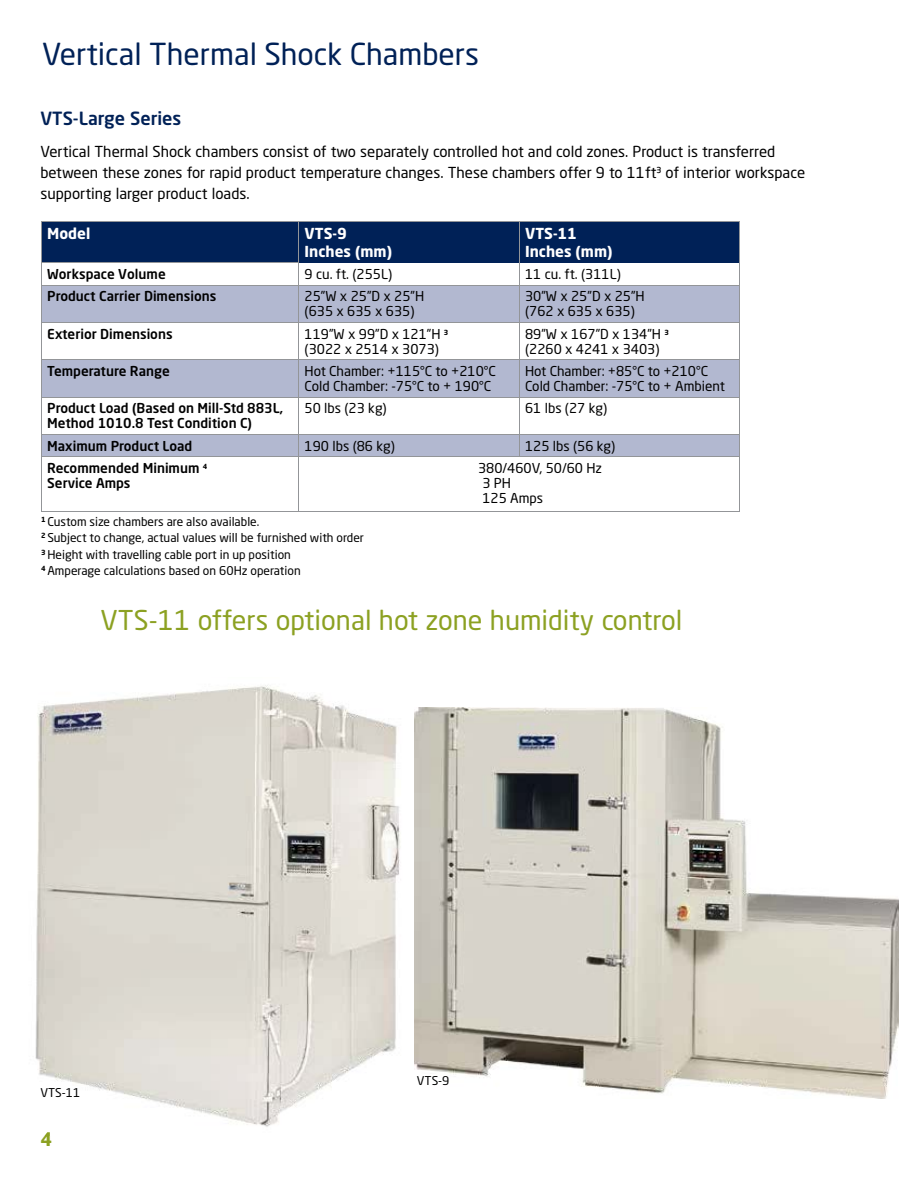
<style>
.page{position:relative;width:918px;height:1188px;background:#fff}
.page>*{position:absolute;margin:0;border:0;box-sizing:border-box;transform-origin:0 0}
.t1{font:30px "Neo Sans Std";color:#002157}
.t2{font:27px "Neo Sans Std";color:#8ca122}
.t3{font:500 18px "Neo Sans Std";color:#002157}
.t4{font:700 18px "Neo Sans Std";color:#8ca122}
.t5{font:15px/21px "Neo Sans Std";color:#000}
.t6{font:700 15px/18px "Neo Sans Std";color:#fff}
.t7{font:13.5px/15px "Neo Sans Std";color:#000}
.t8{font:500 13.5px/15px "Neo Sans Std";color:#000}
.t9{font:12px/16.5px "Neo Sans Std";color:#000}
</style>
<div class="page">
<div style="left:41px;top:221px;width:258px;height:42px;background:#002157"></div>
<div style="left:299px;top:221px;width:220px;height:42px;background:#002157"></div>
<div style="left:519px;top:221px;width:221px;height:42px;background:#002157"></div>
<div style="left:41px;top:285px;width:258px;height:37px;background:#b2b8d0"></div>
<div style="left:299px;top:285px;width:220px;height:37px;background:#b2b8d0"></div>
<div style="left:519px;top:285px;width:221px;height:37px;background:#b2b8d0"></div>
<div style="left:41px;top:360px;width:258px;height:37px;background:#b2b8d0"></div>
<div style="left:299px;top:360px;width:220px;height:37px;background:#b2b8d0"></div>
<div style="left:519px;top:360px;width:221px;height:37px;background:#b2b8d0"></div>
<div style="left:41px;top:434px;width:258px;height:23px;background:#b2b8d0"></div>
<div style="left:299px;top:434px;width:220px;height:23px;background:#b2b8d0"></div>
<div style="left:519px;top:434px;width:221px;height:23px;background:#b2b8d0"></div>
<hr style="left:41px;top:221px;width:258px;height:1px;background:#939598">
<hr style="left:41px;top:221px;width:1px;height:42px;background:#939598">
<hr style="left:299px;top:221px;width:220px;height:1px;background:#939598">
<hr style="left:298px;top:221px;width:1px;height:42px;background:#939598">
<hr style="left:519px;top:221px;width:221px;height:1px;background:#939598">
<hr style="left:519px;top:221px;width:1px;height:42px;background:#939598">
<hr style="left:739px;top:221px;width:1px;height:42px;background:#939598">
<hr style="left:41px;top:263px;width:258px;height:1px;background:#939598">
<svg style="left:41px;top:264px;width:1px;height:21px"></svg>
<svg style="left:298px;top:264px;width:1px;height:21px"></svg>
<svg style="left:519px;top:263px;width:1px;height:22px"></svg>
<svg style="left:739px;top:263px;width:1px;height:22px"></svg>
<hr style="left:41px;top:285px;width:258px;height:1px;background:#939598">
<hr style="left:41px;top:285px;width:1px;height:37px;background:#939598">
<hr style="left:299px;top:285px;width:220px;height:1px;background:#939598">
<hr style="left:298px;top:285px;width:1px;height:37px;background:#939598">
<hr style="left:519px;top:285px;width:221px;height:1px;background:#939598">
<hr style="left:519px;top:285px;width:1px;height:37px;background:#939598">
<hr style="left:739px;top:285px;width:1px;height:37px;background:#939598">
<hr style="left:41px;top:322px;width:258px;height:1px;background:#939598">
<hr style="left:41px;top:323px;width:1px;height:36px;background:#939598">
<hr style="left:299px;top:322px;width:220px;height:1px;background:#939598">
<hr style="left:298px;top:323px;width:1px;height:36px;background:#939598">
<hr style="left:519px;top:322px;width:221px;height:1px;background:#939598">
<hr style="left:519px;top:323px;width:1px;height:36px;background:#939598">
<hr style="left:739px;top:323px;width:1px;height:36px;background:#939598">
<hr style="left:41px;top:359px;width:258px;height:1px;background:#939598">
<hr style="left:41px;top:360px;width:1px;height:37px;background:#939598">
<hr style="left:299px;top:359px;width:220px;height:1px;background:#939598">
<hr style="left:298px;top:360px;width:1px;height:37px;background:#939598">
<hr style="left:519px;top:359px;width:221px;height:1px;background:#939598">
<hr style="left:519px;top:360px;width:1px;height:37px;background:#939598">
<hr style="left:739px;top:360px;width:1px;height:37px;background:#939598">
<hr style="left:41px;top:397px;width:258px;height:1px;background:#939598">
<hr style="left:41px;top:397px;width:1px;height:37px;background:#939598">
<hr style="left:299px;top:397px;width:220px;height:1px;background:#939598">
<hr style="left:298px;top:397px;width:1px;height:37px;background:#939598">
<hr style="left:519px;top:397px;width:221px;height:1px;background:#939598">
<hr style="left:519px;top:397px;width:1px;height:37px;background:#939598">
<hr style="left:739px;top:397px;width:1px;height:37px;background:#939598">
<hr style="left:41px;top:434px;width:258px;height:1px;background:#939598">
<svg style="left:41px;top:435px;width:1px;height:21px"></svg>
<hr style="left:299px;top:434px;width:220px;height:1px;background:#939598">
<svg style="left:298px;top:435px;width:1px;height:21px"></svg>
<hr style="left:519px;top:434px;width:221px;height:1px;background:#939598">
<svg style="left:519px;top:435px;width:1px;height:21px"></svg>
<svg style="left:739px;top:435px;width:1px;height:21px"></svg>
<hr style="left:41px;top:456px;width:258px;height:1px;background:#939598">
<hr style="left:41px;top:457px;width:1px;height:54px;background:#939598">
<hr style="left:299px;top:456px;width:220px;height:1px;background:#939598">
<hr style="left:298px;top:457px;width:1px;height:54px;background:#939598">
<hr style="left:519px;top:456px;width:221px;height:1px;background:#939598">
<hr style="left:739px;top:457px;width:1px;height:54px;background:#939598">
<hr style="left:41px;top:511px;width:258px;height:1px;background:#939598">
<hr style="left:299px;top:511px;width:220px;height:1px;background:#939598">
<hr style="left:519px;top:511px;width:221px;height:1px;background:#939598">
<img style="left:415px;top:707px;width:483px;height:392px">
<img style="left:35px;top:685px;width:366px;height:442px">
<svg style="left:45px;top:1132px;width:5px;height:3px"></svg>
<h1 class="t1" style="left:42px;top:36px;width:439px">Vertical Thermal Shock Chambers</h1>
<h3 class="t3" style="left:40px;top:107px;width:142px">VTS-Large Series</h3>
<p class="t5" style="left:40px;top:141px;width:766px">Vertical Thermal Shock chambers consist of two separately controlled hot and cold zones. Product is transferred between these zones for rapid product temperature changes. These chambers offer 9 to 11ft3 of interior workspace supporting larger product loads.</p>
<p class="t6" style="left:47px;top:224px;width:45px">Model</p>
<p class="t6" style="left:305px;top:224px;width:89px">VTS-9<br>Inches (mm)</p>
<p class="t6" style="left:525px;top:224px;width:89px">VTS-11<br>Inches (mm)</p>
<p class="t8" style="left:47px;top:266px;width:120px">Workspace Volume</p>
<p class="t7" style="left:305px;top:266px;width:89px">9 cu. ft. (255L)</p>
<p class="t7" style="left:525px;top:266px;width:97px">11 cu. ft. (311L)</p>
<p class="t8" style="left:47px;top:289px;width:171px">Product Carrier Dimensions</p>
<p class="t7" style="left:305px;top:289px;width:121px">25”W x 25”D x 25”H (635 x 635 x 635)</p>
<p class="t7" style="left:525px;top:289px;width:121px">30”W x 25”D x 25”H (762 x 635 x 635)</p>
<p class="t8" style="left:47px;top:326px;width:127px">Exterior Dimensions</p>
<p class="t7" style="left:305px;top:326px;width:145px">119”W x 99”D x 121”H <sup>3 </sup>(3022 x 2514 x 3073)</p>
<p class="t7" style="left:525px;top:326px;width:145px">89”W x 167”D x 134”H <sup>3 </sup>(2260 x 4241 x 3403)</p>
<p class="t8" style="left:47px;top:363px;width:124px">Temperature Range</p>
<p class="t7" style="left:305px;top:363px;width:193px">Hot Chamber: +115°C to +210°C<br>Cold Chamber: -75°C to + 190°C</p>
<p class="t7" style="left:525px;top:363px;width:201px">Hot Chamber: +85°C to +210°C<br>Cold Chamber: -75°C to + Ambient</p>
<p class="t8" style="left:47px;top:401px;width:238px">Product Load (Based on Mill-Std 883L,<br>Method 1010.8 Test Condition C)</p>
<p class="t7" style="left:305px;top:401px;width:84px">50 lbs (23 kg)</p>
<p class="t7" style="left:525px;top:401px;width:84px">61 lbs (27 kg)</p>
<p class="t8" style="left:47px;top:438px;width:147px">Maximum Product Load</p>
<p class="t7" style="left:305px;top:438px;width:92px">190 lbs (86 kg)</p>
<p class="t7" style="left:525px;top:438px;width:92px">125 lbs (56 kg)</p>
<p class="t8" style="left:47px;top:460px;width:162px">Recommended Minimum <sup>4<br></sup>Service Amps</p>
<p class="t7" style="left:482px;top:460px;width:121px;text-indent:-4px">380/460V, 50/60 Hz<br>3 PH<br>125 Amps</p>
<p class="t9" style="left:41px;top:513px;width:324px"><sup>1</sup> Custom size chambers are also available.<br><sup>2</sup> Subject to change, actual values will be furnished with order <sup>3</sup> Height with travelling cable port in up position<br><sup>4</sup> Amperage calculations based on 60Hz operation</p>
<h2 class="t2" style="left:101px;top:603px;width:583px">VTS-11 offers optional hot zone humidity control</h2>
<p class="t9" style="left:40px;top:1084px;width:41px">VTS-11</p>
<h3 class="t4" style="left:40px;top:1127px;width:13px">4</h3>
<p class="t9" style="left:417px;top:1072px;width:34px">VTS-9</p>
</div>
